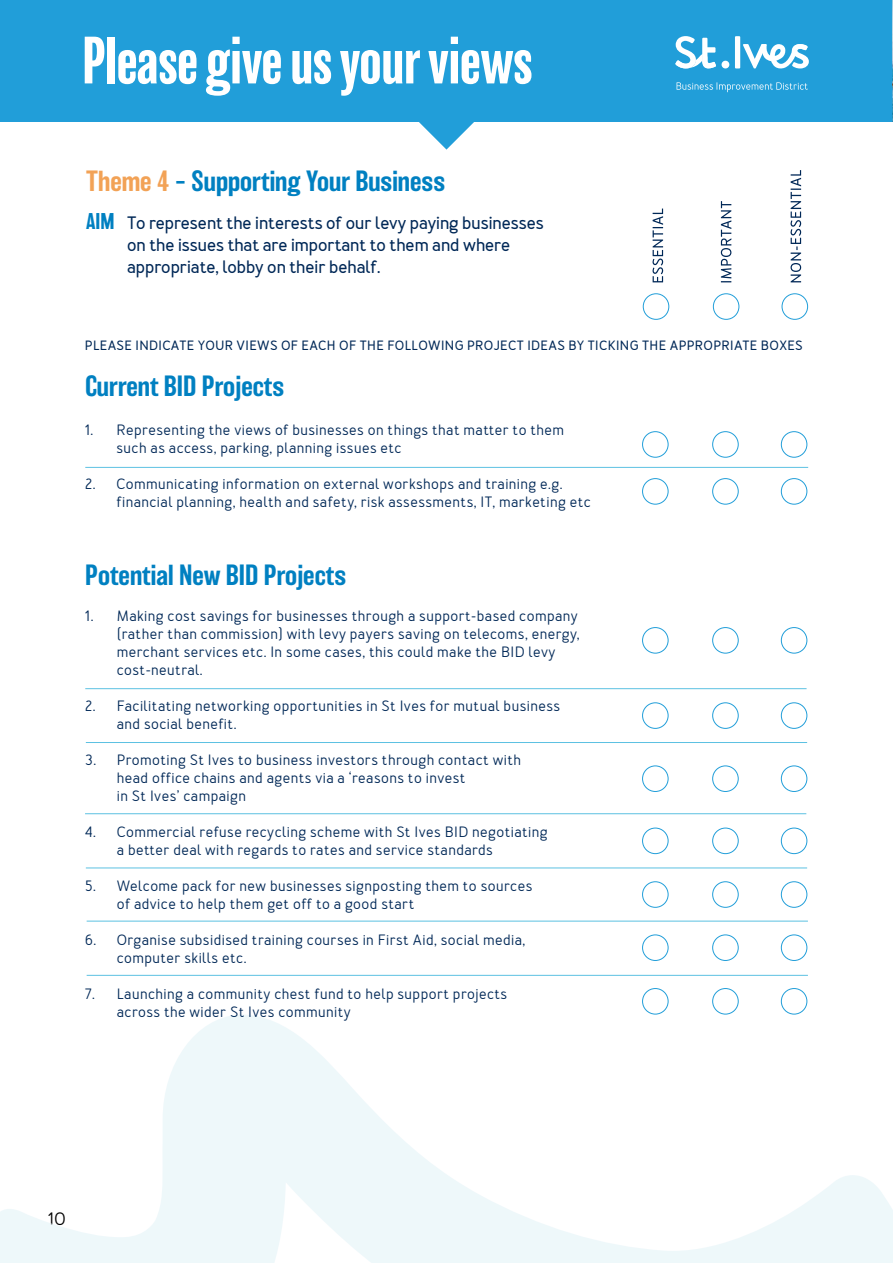
<style>
.page{position:relative;width:893px;height:1263px;background:#fff}
.page>*{position:absolute;margin:0;border:0;box-sizing:border-box;transform-origin:0 0}
.t1{font:condensed 61.5px "Balboa";color:#fff}
.t2{font:500 27px "Balboa";color:#0080c1}
.t3{font:700 18px/21.6px "Merlo";color:#002857}
.t4{font:500 18px "Merlo";color:#000}
.t5{font:500 15px/18px "Merlo";letter-spacing:.03em;color:#002857}
.t6{font:700 13.5px "Merlo";letter-spacing:.03em;color:#002857}
.s1{color:#f2a256}
.s2{font-family:"Balboa";font-weight:500;font-size:21px;color:#0080c1}
</style>
<div class="page">
<svg style="left:0;top:1014px;width:893px;height:249px"></svg>
<div style="left:0;top:0;width:893px;height:121px;background:#219ed9"></div>
<svg style="left:418px;top:121px;width:57px;height:29px"></svg>
<svg style="left:677px;top:82px;width:131px;height:10px"></svg>
<div style="left:735px;top:36px;width:5px;height:32px;background:#fff"></div>
<div style="left:722px;top:61px;width:7px;height:7px;background:#fff;border-radius:50%"></div>
<svg style="left:743px;top:44px;width:66px;height:25px"></svg>
<svg style="left:675px;top:36px;width:41px;height:32px"></svg>
<img style="left:892px;top:0;width:1px;height:121px">
<hr style="left:85px;top:467px;width:723px;height:1px;background:#5cc1e2">
<div style="left:712px;top:431px;width:27px;height:27px;border:1px solid #219ed9;border-radius:50%"></div>
<div style="left:642px;top:431px;width:27px;height:27px;border:1px solid #219ed9;border-radius:50%"></div>
<div style="left:781px;top:431px;width:26px;height:27px;border:1px solid #219ed9;border-radius:50%"></div>
<div style="left:712px;top:478px;width:27px;height:27px;border:1px solid #219ed9;border-radius:50%"></div>
<div style="left:642px;top:478px;width:27px;height:27px;border:1px solid #219ed9;border-radius:50%"></div>
<div style="left:781px;top:478px;width:26px;height:27px;border:1px solid #219ed9;border-radius:50%"></div>
<hr style="left:85px;top:688px;width:722px;height:1px;background:#5cc1e2">
<hr style="left:86px;top:742px;width:721px;height:1px;background:#5cc1e2">
<hr style="left:85px;top:813px;width:721px;height:1px;background:#5cc1e2">
<hr style="left:86px;top:867px;width:721px;height:1px;background:#5cc1e2">
<hr style="left:87px;top:921px;width:721px;height:1px;background:#5cc1e2">
<hr style="left:87px;top:975px;width:721px;height:1px;background:#5cc1e2">
<div style="left:712px;top:627px;width:27px;height:27px;border:1px solid #219ed9;border-radius:50%"></div>
<div style="left:642px;top:627px;width:27px;height:27px;border:1px solid #219ed9;border-radius:50%"></div>
<div style="left:781px;top:627px;width:26px;height:27px;border:1px solid #219ed9;border-radius:50%"></div>
<div style="left:712px;top:702px;width:27px;height:27px;border:1px solid #219ed9;border-radius:50%"></div>
<div style="left:642px;top:702px;width:27px;height:27px;border:1px solid #219ed9;border-radius:50%"></div>
<div style="left:781px;top:702px;width:26px;height:27px;border:1px solid #219ed9;border-radius:50%"></div>
<div style="left:712px;top:765px;width:27px;height:27px;border:1px solid #219ed9;border-radius:50%"></div>
<div style="left:642px;top:765px;width:27px;height:27px;border:1px solid #219ed9;border-radius:50%"></div>
<div style="left:781px;top:765px;width:26px;height:27px;border:1px solid #219ed9;border-radius:50%"></div>
<div style="left:712px;top:828px;width:27px;height:26px;border:1px solid #219ed9;border-radius:50%"></div>
<div style="left:642px;top:828px;width:27px;height:26px;border:1px solid #219ed9;border-radius:50%"></div>
<div style="left:781px;top:828px;width:26px;height:26px;border:1px solid #219ed9;border-radius:50%"></div>
<div style="left:712px;top:881px;width:27px;height:27px;border:1px solid #219ed9;border-radius:50%"></div>
<div style="left:642px;top:881px;width:27px;height:27px;border:1px solid #219ed9;border-radius:50%"></div>
<div style="left:781px;top:881px;width:26px;height:27px;border:1px solid #219ed9;border-radius:50%"></div>
<div style="left:712px;top:934px;width:27px;height:27px;border:1px solid #219ed9;border-radius:50%"></div>
<div style="left:642px;top:934px;width:27px;height:27px;border:1px solid #219ed9;border-radius:50%"></div>
<div style="left:781px;top:934px;width:26px;height:27px;border:1px solid #219ed9;border-radius:50%"></div>
<div style="left:712px;top:988px;width:27px;height:26px;border:1px solid #219ed9;border-radius:50%"></div>
<div style="left:642px;top:988px;width:27px;height:26px;border:1px solid #219ed9;border-radius:50%"></div>
<div style="left:781px;top:988px;width:26px;height:26px;border:1px solid #219ed9;border-radius:50%"></div>
<svg style="left:790px;top:170px;width:11px;height:112px"></svg>
<svg style="left:721px;top:201px;width:10px;height:81px"></svg>
<svg style="left:652px;top:209px;width:11px;height:73px"></svg>
<div style="left:713px;top:293px;width:26px;height:27px;border:1px solid #219ed9;border-radius:50%"></div>
<div style="left:782px;top:293px;width:26px;height:27px;border:1px solid #219ed9;border-radius:50%"></div>
<div style="left:643px;top:293px;width:26px;height:27px;border:1px solid #219ed9;border-radius:50%"></div>
<h1 class="t1" style="left:83px;top:29px;width:451px">Please give us your views</h1>
<h2 class="t2" style="left:86px;top:166px;width:360px"><span class="s1">Theme 4</span> – Supporting Your Business</h2>
<p class="t3" style="left:127px;top:213px;width:418px;text-indent:-41px"><span class="s2">AIM</span> To represent the interests of our levy paying businesses on the issues that are important to them and where appropriate, lobby on their behalf.</p>
<p class="t6" style="left:85px;top:337px;width:719px">PLEASE INDICATE YOUR VIEWS OF EACH OF THE FOLLOWING PROJECT IDEAS BY TICKING THE APPROPRIATE BOXES</p>
<h2 class="t2" style="left:85px;top:371px;width:201px">Current BID Projects</h2>
<p class="t5" style="left:117px;top:421px;width:449px;text-indent:-32px">1. Representing the views of businesses on things that matter to them such as access, parking, planning issues etc</p>
<p class="t5" style="left:117px;top:475px;width:476px;text-indent:-31px">2. Communicating information on external workshops and training e.g. financial planning, health and safety, risk assessments, IT, marketing etc</p>
<h2 class="t2" style="left:85px;top:560px;width:262px">Potential New BID Projects</h2>
<p class="t5" style="left:117px;top:607px;width:464px;text-indent:-32px">1. Making cost savings for businesses through a support-based company (rather than commission) with levy payers saving on telecoms, energy, merchant services etc. In some cases, this could make the BID levy cost-neutral.</p>
<p class="t5" style="left:117px;top:697px;width:445px;text-indent:-32px">2. Facilitating networking opportunities in St Ives for mutual business and social benefit.</p>
<p class="t5" style="left:117px;top:751px;width:406px;text-indent:-32px">3. Promoting St Ives to business investors through contact with head office chains and agents via a ‘reasons to invest<br>in St Ives’ campaign</p>
<p class="t5" style="left:117px;top:823px;width:432px;text-indent:-32px">4. Commercial refuse recycling scheme with St Ives BID negotiating a better deal with regards to rates and service standards</p>
<p class="t5" style="left:117px;top:877px;width:417px;text-indent:-32px">5. Welcome pack for new businesses signposting them to sources of advice to help them get off to a good start</p>
<p class="t5" style="left:117px;top:931px;width:410px;text-indent:-32px">6. Organise subsidised training courses in First Aid, social media, computer skills etc.</p>
<p class="t5" style="left:117px;top:985px;width:392px;text-indent:-32px">7. Launching a community chest fund to help support projects across the wider St Ives community</p>
<p class="t4" style="left:48px;top:1208px;width:19px">10</p>
</div>
